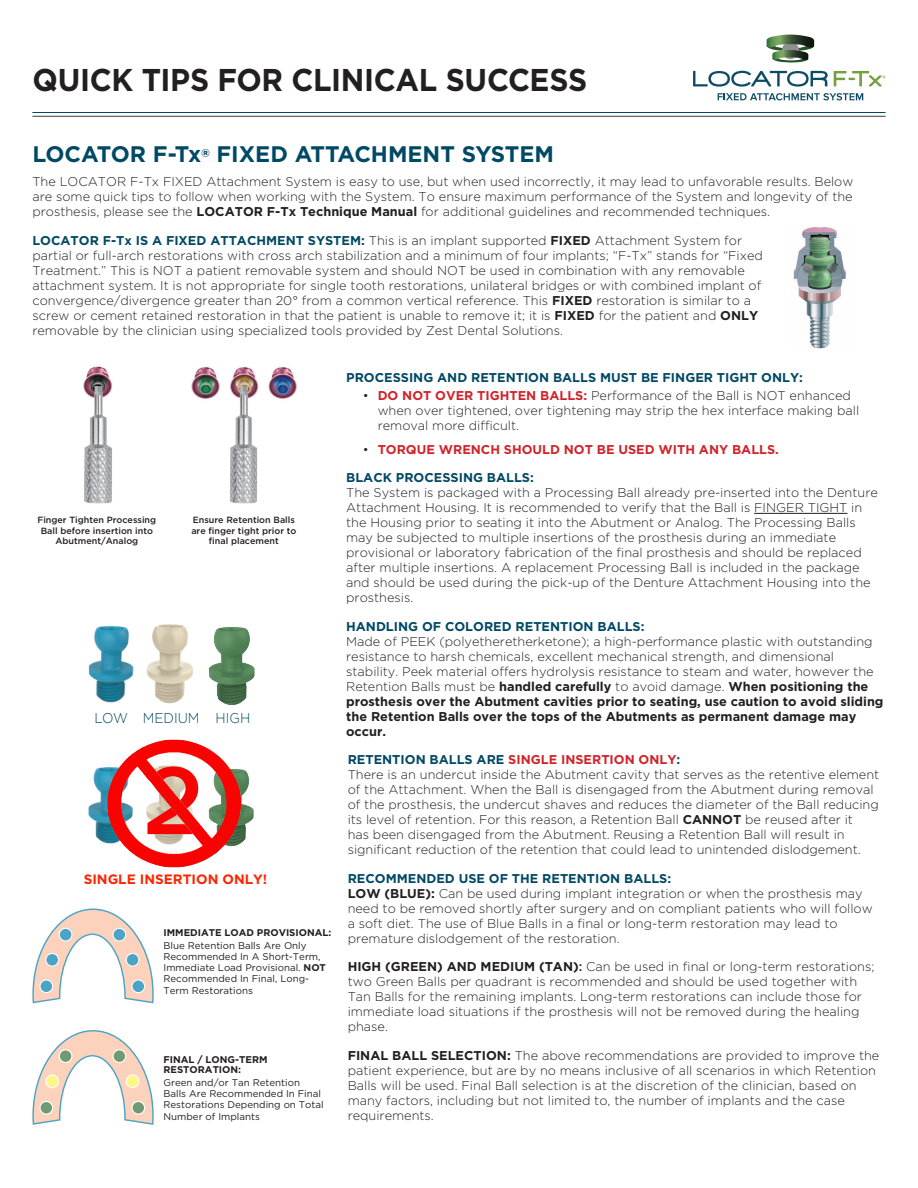
<style>
.page{position:relative;width:918px;height:1188px;background:#fff}
.page>*{position:absolute;margin:0;border:0;box-sizing:border-box;transform-origin:0 0}
.LOCATOR_HEADER{font:700 31.5px "Gotham";letter-spacing:-.01em;color:#231f20;scale:.95 1}
.t1{font:700 22.5px "Gotham";color:#004964}
.space_before__125_c{font:300 14.25px "Gotham";color:#004964;scale:.95 1}
.copy{font:700 13.65px "Gotham";color:#ff2400}
.copy-2{font:300 12.75px/15px "Gotham";color:#231f20}
.copy-3{font:700 12.75px "Gotham";color:#004964}
.copy-4{font:700 12.75px "Gotham";color:#d1232a}
.copy-5{font:9.75px/11.2px "Gotham";color:#231f20}
.copy-6{font:700 9.75px/10.5px "Gotham";color:#231f20}
.copy-7{font:500 9px/10.5px "Gotham";color:#231f20;text-align:center}
.s1{font-weight:700}
.s2{font-weight:700;color:#004964}
.s3{font-weight:700;color:#d1232a}
.s4{font-weight:300;color:#231f20}
.s5{font-weight:500}
</style>
<div class="page">
<hr style="left:754px;top:513px;width:93px;height:1px;background:#231f20">
<img style="left:793px;top:227px;width:53px;height:122px">
<img style="left:88px;top:739px;width:166px;height:129px">
<img style="left:88px;top:625px;width:46px;height:78px">
<img style="left:146px;top:624px;width:47px;height:80px">
<img style="left:209px;top:627px;width:46px;height:79px">
<svg style="left:32px;top:908px;width:122px;height:96px"></svg>
<div style="left:40px;top:980px;width:13px;height:13px;background:#4ba4c6;border-radius:50%"></div>
<div style="left:39px;top:979px;width:14px;height:14px;border:1px solid #fff;border-radius:50%"></div>
<div style="left:132px;top:980px;width:13px;height:13px;background:#4ba4c6;border-radius:50%"></div>
<div style="left:131px;top:979px;width:14px;height:14px;border:1px solid #fff;border-radius:50%"></div>
<div style="left:59px;top:928px;width:13px;height:13px;background:#4ba4c6;border-radius:50%"></div>
<div style="left:59px;top:928px;width:13px;height:14px;border:1px solid #fff;border-radius:50%"></div>
<div style="left:113px;top:928px;width:13px;height:13px;background:#4ba4c6;border-radius:50%"></div>
<div style="left:113px;top:928px;width:13px;height:14px;border:1px solid #fff;border-radius:50%"></div>
<div style="left:46px;top:954px;width:12px;height:12px;background:#4ba4c6;border-radius:50%"></div>
<div style="left:45px;top:953px;width:14px;height:14px;border:1px solid #fff;border-radius:50%"></div>
<div style="left:126px;top:954px;width:13px;height:12px;background:#4ba4c6;border-radius:50%"></div>
<div style="left:126px;top:953px;width:13px;height:14px;border:1px solid #fff;border-radius:50%"></div>
<svg style="left:32px;top:1030px;width:122px;height:95px"></svg>
<svg style="left:40px;top:1101px;width:13px;height:13px"></svg>
<div style="left:39px;top:1101px;width:14px;height:14px;border:1px solid #fff;border-radius:50%"></div>
<svg style="left:132px;top:1101px;width:13px;height:13px"></svg>
<div style="left:131px;top:1101px;width:14px;height:14px;border:1px solid #fff;border-radius:50%"></div>
<div style="left:59px;top:1050px;width:13px;height:12px;background:#6f9a74;border-radius:50%"></div>
<div style="left:59px;top:1049px;width:13px;height:14px;border:1px solid #fff;border-radius:50%"></div>
<div style="left:113px;top:1050px;width:13px;height:12px;background:#6f9a74;border-radius:50%"></div>
<div style="left:112px;top:1049px;width:14px;height:14px;border:1px solid #fff;border-radius:50%"></div>
<div style="left:46px;top:1075px;width:12px;height:13px;background:#fff685;border-radius:50%"></div>
<div style="left:45px;top:1074px;width:14px;height:14px;border:1px solid #fff;border-radius:50%"></div>
<div style="left:126px;top:1075px;width:13px;height:13px;background:#fff685;border-radius:50%"></div>
<div style="left:126px;top:1074px;width:13px;height:14px;border:1px solid #fff;border-radius:50%"></div>
<img style="left:84px;top:366px;width:27px;height:15px">
<img style="left:83px;top:381px;width:30px;height:123px">
<img style="left:191px;top:367px;width:106px;height:32px">
<img style="left:223px;top:381px;width:39px;height:123px">
<hr style="left:32px;top:112px;width:854px;height:1px;background:#004964">
<hr style="left:32px;top:116px;width:854px;height:1px;background:#3e3e3f">
<svg style="left:693px;top:71px;width:135px;height:16px"></svg>
<svg style="left:718px;top:93px;width:145px;height:7px"></svg>
<svg style="left:767px;top:35px;width:48px;height:28px"></svg>
<svg style="left:834px;top:71px;width:52px;height:15px"></svg>
<p class="LOCATOR_HEADER" style="left:32px;top:59px;width:586px">QUICK TIPS FOR CLINICAL SUCCESS</p>
<p class="t1" style="left:32px;top:139px;width:523px">LOCATOR F-Tx® FIXED ATTACHMENT SYSTEM</p>
<p class="copy-2" style="left:32px;top:174px;width:823px;text-align:justify">The LOCATOR F-Tx FIXED Attachment System is easy to use, but when used incorrectly, it may lead to unfavorable results. Below are some quick tips to follow when working with the System. To ensure maximum performance of the System and longevity of the prosthesis, please see the <span class="s1">LOCATOR F-Tx Technique Manual</span> for additional guidelines and recommended techniques.</p>
<p class="copy-2" style="left:32px;top:232px;width:732px"><span class="s2">LOCATOR F-Tx IS A FIXED ATTACHMENT SYSTEM:</span> This is an implant supported <span class="s1">FIXED</span> Attachment System for partial or full-arch restorations with cross arch stabilization and a minimum of four implants; “F-Tx” stands for “Fixed Treatment.” This is NOT a patient removable system and should NOT be used in combination with any removable attachment system. It is not appropriate for single tooth restorations, unilateral bridges or with combined implant of convergence/divergence greater than 20° from a common vertical reference. This <span class="s1">FIXED</span> restoration is similar to a screw or cement retained restoration in that the patient is unable to remove it; it is <span class="s1">FIXED</span> for the patient and <span class="s1">ONLY </span>removable by the clinician using specialized tools provided by Zest Dental Solutions.</p>
<p class="copy-3" style="left:346px;top:369px;width:458px">PROCESSING AND RETENTION BALLS MUST BE FINGER TIGHT ONLY:</p>
<p class="copy-2" style="left:378px;top:387px;width:483px;text-indent:-15px">• <span class="s3">DO NOT OVER TIGHTEN BALLS:</span> Performance of the Ball is NOT enhanced when over tightened, over tightening may strip the hex interface making ball removal more difficult.</p>
<p class="copy-4" style="left:363px;top:441px;width:418px"><span class="s4">•</span> TORQUE WRENCH SHOULD NOT BE USED WITH ANY BALLS.</p>
<p class="copy-2" style="left:346px;top:470px;width:533px"><span class="s2">BLACK PROCESSING BALLS:<br></span>The System is packaged with a Processing Ball already pre-inserted into the Denture Attachment Housing. It is recommended to verify that the Ball is FINGER TIGHT in the Housing prior to seating it into the Abutment or Analog. The Processing Balls may be subjected to multiple insertions of the prosthesis during an immediate provisional or laboratory fabrication of the final prosthesis and should be replaced after multiple insertions. A replacement Processing Ball is included in the package and should be used during the pick-up of the Denture Attachment Housing into the prosthesis.</p>
<p class="copy-2" style="left:346px;top:618px;width:539px"><span class="s2">HANDLING OF COLORED RETENTION BALLS:<br></span>Made of PEEK (polyetheretherketone); a high-performance plastic with outstanding resistance to harsh chemicals, excellent mechanical strength, and dimensional stability. Peek material offers hydrolysis resistance to steam and water, however the Retention Balls must be <span class="s1">handled carefully</span> to avoid damage. <span class="s1">When positioning the prosthesis over the Abutment cavities prior to seating, use caution to avoid sliding the Retention Balls over the tops of the Abutments as permanent damage may occur.</span></p>
<p class="copy-2" style="left:348px;top:752px;width:533px"><span class="s2">RETENTION BALLS ARE</span> <span class="s3">SINGLE INSERTION ONLY</span><span class="s2">:<br></span>There is an undercut inside the Abutment cavity that serves as the retentive element of the Attachment. When the Ball is disengaged from the Abutment during removal of the prosthesis, the undercut shaves and reduces the diameter of the Ball reducing its level of retention. For this reason, a Retention Ball <span class="s1">CANNOT</span> be reused after it<br>has been disengaged from the Abutment. Reusing a Retention Ball will result in significant reduction of the retention that could lead to unintended dislodgement.</p>
<p class="copy-2" style="left:348px;top:870px;width:527px"><span class="s2">RECOMMENDED USE OF THE RETENTION BALLS:<br></span><span class="s1">LOW (BLUE):</span> Can be used during implant integration or when the prosthesis may need to be removed shortly after surgery and on compliant patients who will follow a soft diet. The use of Blue Balls in a final or long-term restoration may lead to premature dislodgement of the restoration.</p>
<p class="copy-2" style="left:348px;top:959px;width:528px"><span class="s1">HIGH (GREEN) AND MEDIUM (TAN)</span><span class="s5">:</span> Can be used in final or long-term restorations; two Green Balls per quadrant is recommended and should be used together with Tan Balls for the remaining implants. Long-term restorations can include those for immediate load situations if the prosthesis will not be removed during the healing phase.</p>
<p class="copy-2" style="left:348px;top:1047px;width:533px"><span class="s1">FINAL BALL SELECTION:</span> The above recommendations are provided to improve the patient experience, but are by no means inclusive of all scenarios in which Retention Balls will be used. Final Ball selection is at the discretion of the clinician, based on many factors, including but not limited to, the number of implants and the case requirements.</p>
<p class="copy-7" style="left:37px;top:515px;width:120px">Finger Tighten Processing<br>Ball before insertion into<br>Abutment/Analog</p>
<p class="copy-7" style="left:191px;top:515px;width:107px">Ensure Retention Balls are finger tight prior to final placement</p>
<p class="space_before__125_c" style="left:95px;top:709px;width:37px">LOW</p>
<p class="space_before__125_c" style="left:143px;top:709px;width:61px">MEDIUM</p>
<p class="space_before__125_c" style="left:216px;top:709px;width:38px">HIGH</p>
<p class="copy" style="left:84px;top:870px;width:185px">SINGLE INSERTION ONLY!</p>
<p class="copy-6" style="left:164px;top:927px;width:169px">IMMEDIATE LOAD PROVISIONAL:</p>
<p class="copy-5" style="left:164px;top:939px;width:164px">Blue Retention Balls Are Only<br>Recommended In A Short-Term,<br>Immediate Load Provisional. <span class="s1">NOT<br></span>Recommended In Final, Long-<br>Term Restorations</p>
<p class="copy-6" style="left:164px;top:1054px;width:106px">FINAL / LONG-TERM<br>RESTORATION:</p>
<p class="copy-5" style="left:164px;top:1077px;width:162px">Green and/or Tan Retention<br>Balls Are Recommended In Final<br>Restorations Depending on Total<br>Number of Implants</p>
</div>
